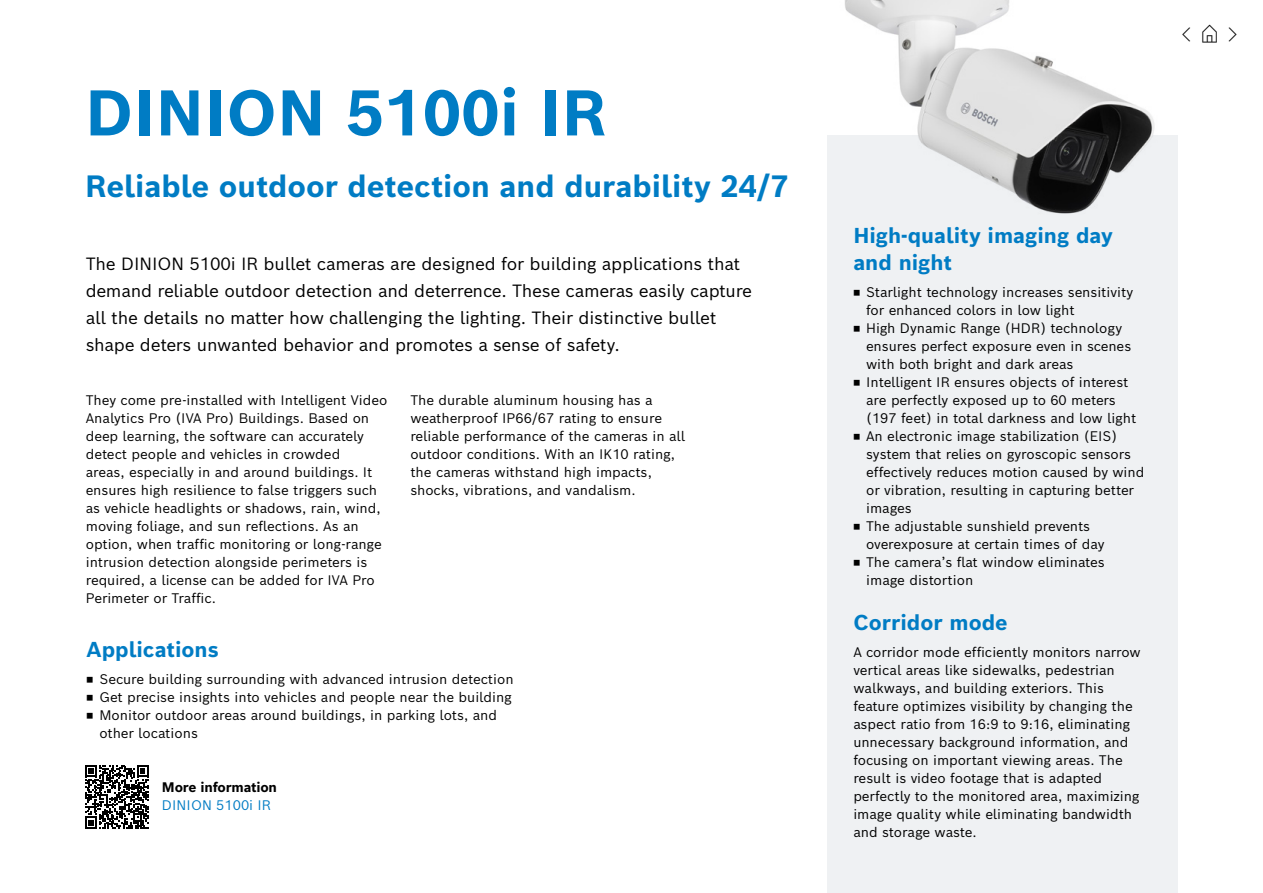
<style>
.page{position:relative;width:1263px;height:893px;background:#fff}
.page>*{position:absolute;margin:0;border:0;box-sizing:border-box;transform-origin:0 0}
.t1{font:700 63px "Bosch Sans";letter-spacing:.005em;color:#007cc4}
.t2{font:700 30px "Bosch Sans";color:#007cc4}
.t3{font:700 21px/27px "Bosch Sans";color:#007cc4}
.t4{font:17.25px/27px "Bosch Sans";letter-spacing:-.01em;color:#000}
.t5{font:13.5px/18px "Bosch Sans";color:#000}
.t6{font:700 13.5px "Bosch Sans";letter-spacing:-.015em;color:#000}
.t7{font:13.5px "Bosch Sans";letter-spacing:.005em;color:#007cc4}
</style>
<div class="page">
<div style="left:828px;top:135px;width:350px;height:758px;background:#eff1f3"></div>
<svg style="left:85px;top:765px;width:64px;height:64px"></svg>
<img style="left:845px;top:0;width:310px;height:213px">
<h1 class="t1" style="left:85px;top:60px;width:523px">DINION 5100i IR</h1>
<h2 class="t2" style="left:85px;top:161px;width:705px">Reliable outdoor detection and durability 24/7</h2>
<p class="t4" style="left:86px;top:249px;width:668px">The DINION 5100i IR bullet cameras are designed for building applications that demand reliable outdoor detection and deterrence. These cameras easily capture all the details no matter how challenging the lighting. Their distinctive bullet shape deters unwanted behavior and promotes a sense of safety.</p>
<p class="t5" style="left:86px;top:390px;width:303px">They come pre-installed with Intelligent Video Analytics Pro (IVA Pro) Buildings. Based on deep learning, the software can accurately detect people and vehicles in crowded<br>areas, especially in and around buildings. It ensures high resilience to false triggers such as vehicle headlights or shadows, rain, wind, moving foliage, and sun reflections. As an option, when traffic monitoring or long-range intrusion detection alongside perimeters is required, a license can be added for IVA Pro Perimeter or Traffic.</p>
<p class="t5" style="left:410px;top:390px;width:276px">The durable aluminum housing has a weatherproof IP66/67 rating to ensure reliable performance of the cameras in all outdoor conditions. With an IK10 rating, the cameras withstand high impacts, shocks, vibrations, and vandalism.</p>
<h3 class="t3" style="left:87px;top:634px;width:134px">Applications</h3>
<p class="t5" style="left:87px;top:669px;width:429px">◾ Secure building surrounding with advanced intrusion detection</p>
<p class="t5" style="left:87px;top:687px;width:427px">◾ Get precise insights into vehicles and people near the building</p>
<p class="t5" style="left:87px;top:705px;width:412px">◾ Monitor outdoor areas around buildings, in parking lots, and</p>
<p class="t5" style="left:99px;top:723px;width:100px">other locations</p>
<p class="t6" style="left:162px;top:776px;width:117px">More information</p>
<p class="t7" style="left:162px;top:794px;width:111px">DINION 5100i IR</p>
<h3 class="t3" style="left:853px;top:220px;width:261px">High-quality imaging day and night</h3>
<p class="t5" style="left:853px;top:282px;width:281px">◾ Starlight technology increases sensitivity</p>
<p class="t5" style="left:866px;top:300px;width:210px">for enhanced colors in low light</p>
<p class="t5" style="left:853px;top:318px;width:270px">◾ High Dynamic Range (HDR) technology</p>
<p class="t5" style="left:866px;top:336px;width:267px">ensures perfect exposure even in scenes</p>
<p class="t5" style="left:866px;top:354px;width:209px">with both bright and dark areas</p>
<p class="t5" style="left:853px;top:372px;width:276px">◾ Intelligent IR ensures objects of interest</p>
<p class="t5" style="left:866px;top:390px;width:251px">are perfectly exposed up to 60 meters</p>
<p class="t5" style="left:866px;top:408px;width:272px">(197 feet) in total darkness and low light</p>
<p class="t5" style="left:853px;top:426px;width:265px">◾ An electronic image stabilization (EIS)</p>
<p class="t5" style="left:866px;top:444px;width:267px">system that relies on gyroscopic sensors</p>
<p class="t5" style="left:866px;top:462px;width:280px">effectively reduces motion caused by wind</p>
<p class="t5" style="left:866px;top:480px;width:269px">or vibration, resulting in capturing better</p>
<p class="t5" style="left:866px;top:498px;width:47px">images</p>
<p class="t5" style="left:853px;top:516px;width:238px">◾ The adjustable sunshield prevents</p>
<p class="t5" style="left:866px;top:534px;width:240px">overexposure at certain times of day</p>
<p class="t5" style="left:853px;top:552px;width:253px">◾ The camera’s flat window eliminates</p>
<p class="t5" style="left:866px;top:570px;width:109px">image distortion</p>
<h3 class="t3" style="left:853px;top:607px;width:156px">Corridor mode</h3>
<p class="t5" style="left:853px;top:642px;width:289px">A corridor mode efficiently monitors narrow vertical areas like sidewalks, pedestrian walkways, and building exteriors. This feature optimizes visibility by changing the aspect ratio from 16:9 to 9:16, eliminating unnecessary background information, and focusing on important viewing areas. The result is video footage that is adapted perfectly to the monitored area, maximizing image quality while eliminating bandwidth and storage waste.</p>
</div>
